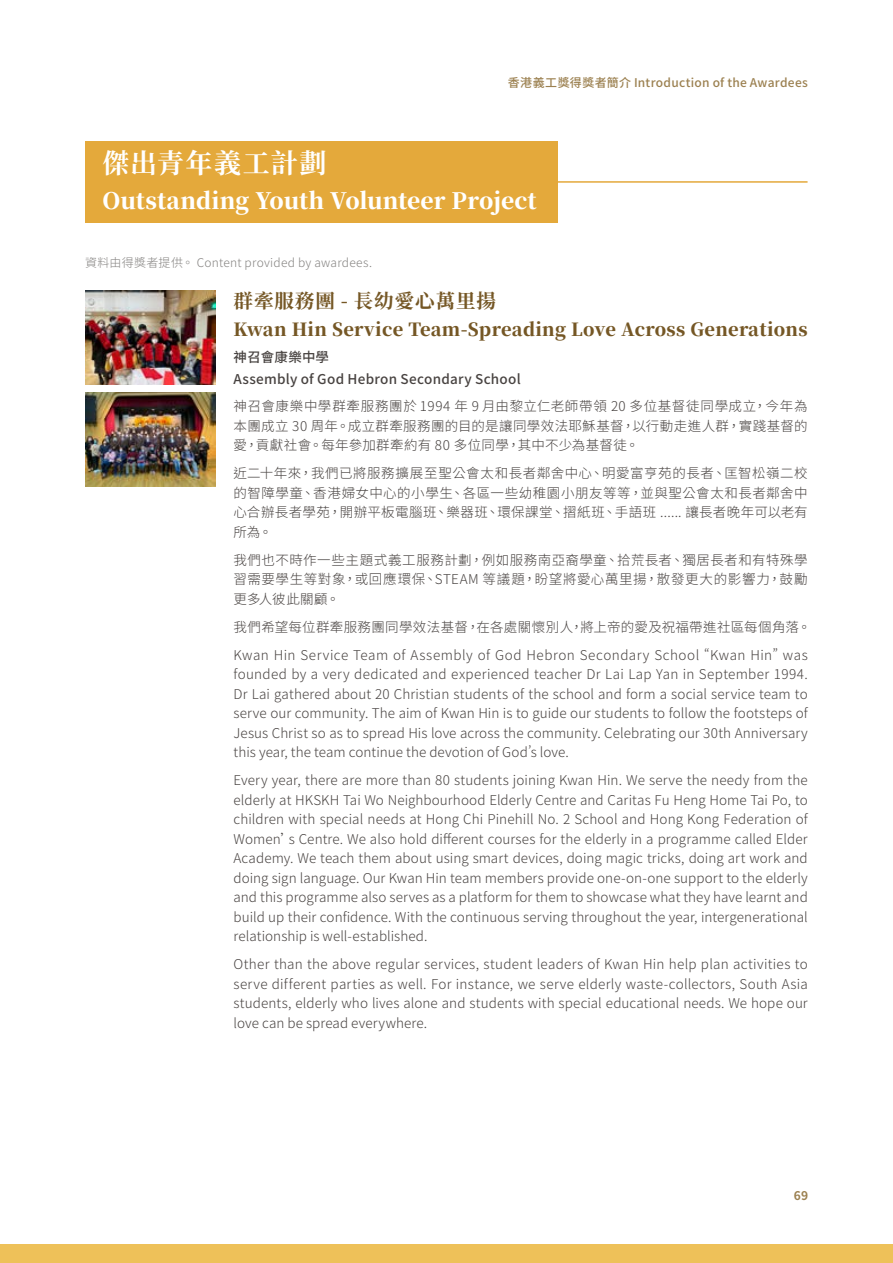
<style>
.page{position:relative;width:893px;height:1263px;background:#fff}
.page>*{position:absolute;margin:0;border:0;box-sizing:border-box;transform-origin:0 0}
.t1{font:700 27px "Noto Serif TC";letter-spacing:.055em;color:#fff}
.t2{font:900 22.5px "Noto Serif TC";color:#fff}
.t3{font:700 19.5px "Noto Serif TC";letter-spacing:.05em;color:#755725}
.t4{font:900 18px "Noto Serif TC";letter-spacing:.02em;color:#755725}
.t5{font:300 13.5px/19.5px "Noto Sans TC";letter-spacing:.02em;color:#484341;text-align:justify}
.t6{font:500 13.5px/21.8px "Noto Sans TC";letter-spacing:.02em;color:#484341}
.t7{font:500 12px "Noto Sans TC";letter-spacing:.025em;color:#9c8151}
.t8{font:300 12px "Noto Sans TC";letter-spacing:.02em;color:#858381}
.t9{font:700 12px "Noto Sans TC";color:#9c8151}
</style>
<div class="page">
<div style="left:0;top:1244px;width:893px;height:19px;background:#eec159"></div>
<hr style="left:85px;top:181px;width:722px;height:2px;background:#e4a93b">
<div style="left:85px;top:141px;width:473px;height:81px;background:#e4a93b"></div>
<img style="left:85px;top:393px;width:131px;height:93px">
<img style="left:85px;top:290px;width:131px;height:94px">
<p class="t7" style="left:508px;top:76px;width:302px">香港義工獎得獎者簡介 Introduction of the Awardees</p>
<h1 class="t1" style="left:102px;top:148px;width:225px">傑出青年義工計劃</h1>
<h2 class="t2" style="left:102px;top:189px;width:436px">Outstanding Youth Volunteer Project</h2>
<p class="t8" style="left:85px;top:256px;width:288px">資料由得獎者提供。 Content provided by awardees.</p>
<h3 class="t3" style="left:234px;top:290px;width:264px">群牽服務團 - 長幼愛心萬里揚</h3>
<h3 class="t4" style="left:234px;top:319px;width:576px">Kwan Hin Service Team-Spreading Love Across Generations</h3>
<p class="t6" style="left:234px;top:346px;width:289px">神召會康樂中學<br>Assembly of God Hebron Secondary School</p>
<p class="t5" style="left:234px;top:397px;width:576px">神召會康樂中學群牽服務團於 1994 年 9 月由黎立仁老師帶領 20 多位基督徒同學成立，今年為本團成立 30 周年。成立群牽服務團的目的是讓同學效法耶穌基督，以行動走進人群，實踐基督的愛，貢獻社會。每年參加群牽約有 80 多位同學，其中不少為基督徒。</p>
<p class="t5" style="left:234px;top:464px;width:576px">近二十年來，我們已將服務擴展至聖公會太和長者鄰舍中心、明愛富亨苑的長者、匡智松嶺二校的智障學童、香港婦女中心的小學生、各區一些幼稚園小朋友等等，並與聖公會太和長者鄰舍中心合辦長者學苑，開辦平板電腦班、樂器班、環保課堂、摺紙班、手語班 ...... 讓長者晚年可以老有所為。</p>
<p class="t5" style="left:234px;top:550px;width:576px">我們也不時作一些主題式義工服務計劃，例如服務南亞裔學童、拾荒長者、獨居長者和有特殊學習需要學生等對象，或回應環保、STEAM 等議題，盼望將愛心萬里揚，散發更大的影響力，鼓勵更多人彼此關顧。</p>
<p class="t5" style="left:234px;top:613px;width:579px;line-height:28px">我們希望每位群牽服務團同學效法基督，在各處關懷別人，將上帝的愛及祝福帶進社區每個角落。<br>Kwan Hin Service Team of Assembly of God Hebron Secondary School “Kwan Hin” was</p>
<p class="t5" style="left:234px;top:665px;width:576px">founded by a very dedicated and experienced teacher Dr Lai Lap Yan in September 1994.<br>Dr Lai gathered about 20 Christian students of the school and form a social service team to serve our community. The aim of Kwan Hin is to guide our students to follow the footsteps of Jesus Christ so as to spread His love across the community. Celebrating our 30th Anniversary this year, the team continue the devotion of God’s love.</p>
<p class="t5" style="left:234px;top:771px;width:576px">Every year, there are more than 80 students joining Kwan Hin. We serve the needy from the elderly at HKSKH Tai Wo Neighbourhood Elderly Centre and Caritas Fu Heng Home Tai Po, to children with special needs at Hong Chi Pinehill No. 2 School and Hong Kong Federation of Women’s Centre. We also hold different courses for the elderly in a programme called Elder Academy. We teach them about using smart devices, doing magic tricks, doing art work and doing sign language. Our Kwan Hin team members provide one-on-one support to the elderly and this programme also serves as a platform for them to showcase what they have learnt and build up their confidence. With the continuous serving throughout the year, intergenerational relationship is well-established.</p>
<p class="t5" style="left:234px;top:955px;width:576px">Other than the above regular services, student leaders of Kwan Hin help plan activities to serve different parties as well. For instance, we serve elderly waste-collectors, South Asia students, elderly who lives alone and students with special educational needs. We hope our love can be spread everywhere.</p>
<p class="t9" style="left:794px;top:1189px;width:16px">69</p>
</div>
